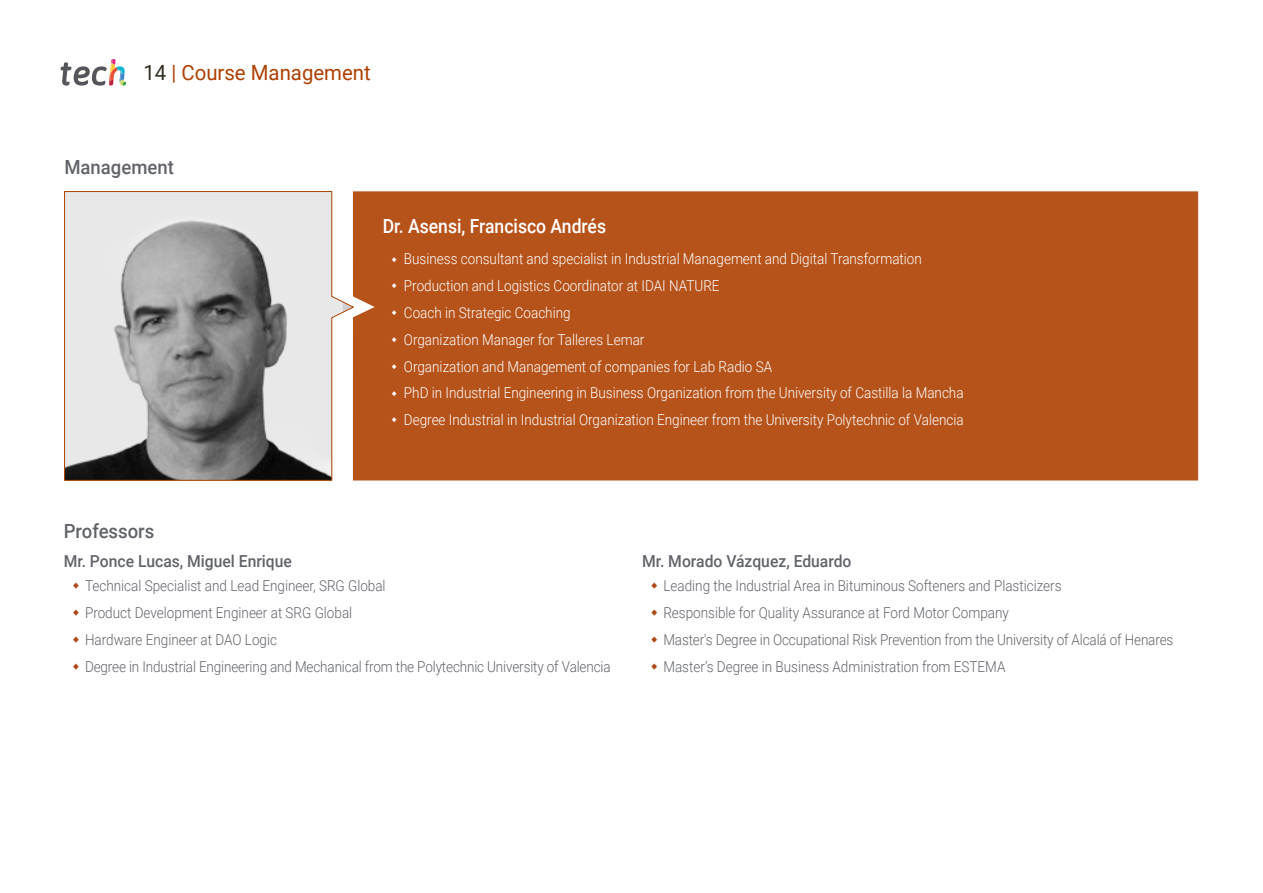
<style>
.page{position:relative;width:1263px;height:893px;background:#fff}
.page>*{position:absolute;margin:0;border:0;box-sizing:border-box;transform-origin:0 0}
.t1{font:21px "Roboto";color:#ae4000}
.t2{font:500 19.5px "Roboto";color:#fff;scale:.9 1}
.t3{font:500 19.5px "Roboto";color:#61646a;scale:.95 1}
.t4{font:500 16.5px "Roboto";color:#61646a;scale:.95 1}
.t5{font:300 15px/26.7px "Roboto";color:#61646a;scale:.9 1}
.t6{font:300 15px/26.7px "Roboto";color:#fff;scale:.9 1}
.s1{color:#312e20}
</style>
<div class="page">
<svg style="left:61px;top:59px;width:65px;height:27px"></svg>
<div style="left:354px;top:191px;width:844px;height:289px;background:#b6531a"></div>
<svg style="left:64px;top:191px;width:290px;height:290px;background:#b6b4b3"></svg>
<svg style="left:392px;top:257px;width:4px;height:5px"></svg>
<svg style="left:392px;top:284px;width:4px;height:5px"></svg>
<svg style="left:392px;top:310px;width:4px;height:5px"></svg>
<svg style="left:392px;top:337px;width:4px;height:5px"></svg>
<svg style="left:392px;top:364px;width:4px;height:5px"></svg>
<svg style="left:392px;top:391px;width:4px;height:5px"></svg>
<svg style="left:392px;top:417px;width:4px;height:5px"></svg>
<h1 class="t1" style="left:144px;top:57px;width:229px"><span class="s1">14</span> | Course Management</h1>
<h2 class="t3" style="left:64px;top:154px;width:117px">Management</h2>
<h2 class="t2" style="left:383px;top:212px;width:250px">Dr. Asensi, Francisco Andrés</h2>
<p class="t6" style="left:404px;top:245px;width:623px">Business consultant and specialist in Industrial Management and Digital Transformation Production and Logistics Coordinator at IDAI NATURE<br>Coach in Strategic Coaching<br>Organization Manager for Talleres Lemar<br>Organization and Management of companies for Lab Radio SA<br>PhD in Industrial Engineering in Business Organization from the University of Castilla la Mancha Degree Industrial in Industrial Organization Engineer from the University Polytechnic of Valencia</p>
<h2 class="t3" style="left:64px;top:517px;width:97px">Professors</h2>
<p class="t4" style="left:64px;top:549px;width:242px">Mr. Ponce Lucas, Miguel Enrique</p>
<p class="t5" style="left:85px;top:572px;width:586px">Technical Specialist and Lead Engineer, SRG Global<br>Product Development Engineer at SRG Global<br>Hardware Engineer at DAO Logic<br>Degree in Industrial Engineering and Mechanical from the Polytechnic University of Valencia</p>
<p class="t4" style="left:642px;top:549px;width:222px">Mr. Morado Vázquez, Eduardo</p>
<p class="t5" style="left:663px;top:572px;width:568px">Leading the Industrial Area in Bituminous Softeners and Plasticizers<br>Responsible for Quality Assurance at Ford Motor Company<br>Master's Degree in Occupational Risk Prevention from the University of Alcalá of Henares Master’s Degree in Business Administration from ESTEMA</p>
</div>
